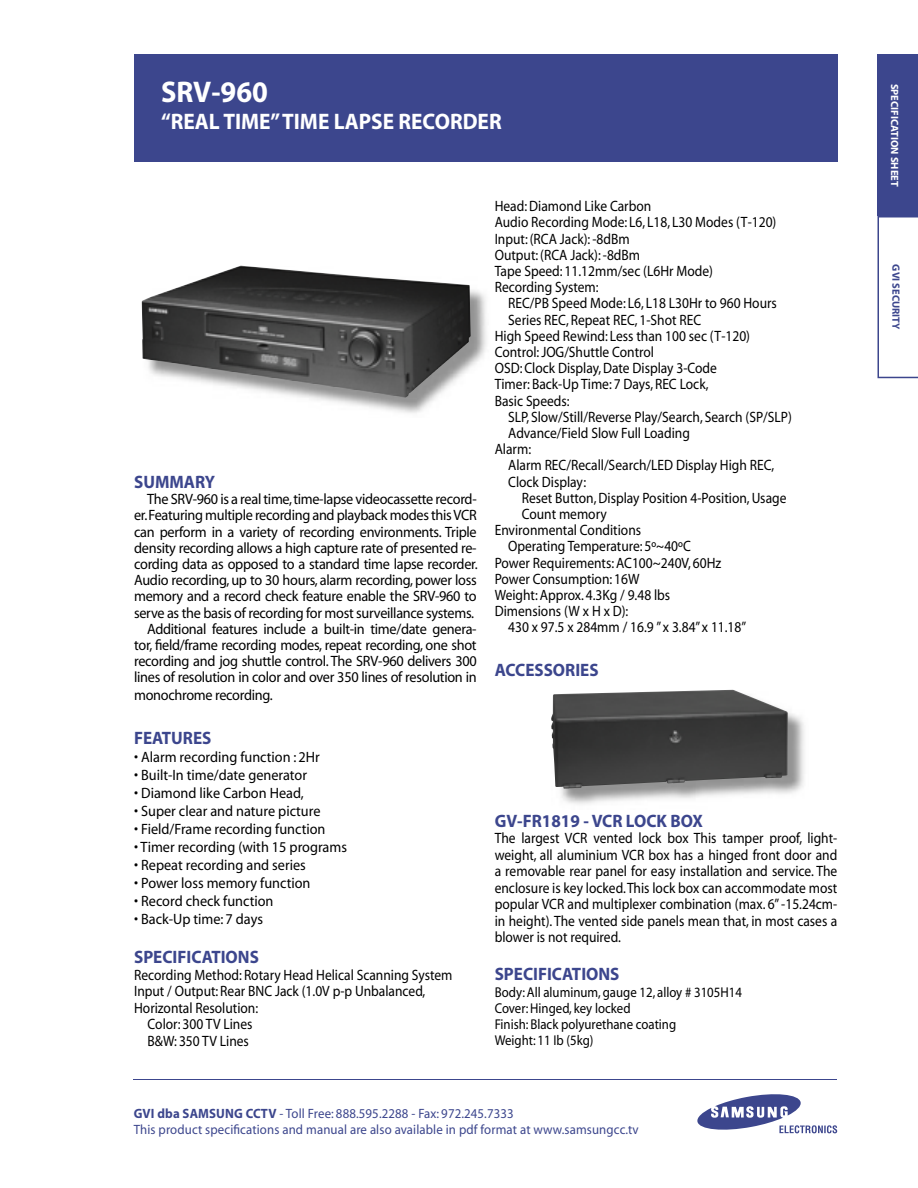
<style>
.page{position:relative;width:918px;height:1188px;background:#fff}
.page>*{position:absolute;margin:0;border:0;box-sizing:border-box;transform-origin:0 0}
.t1{font:700 30px "Myriad";color:#fff;scale:.95 1}
.t2{font:700 22.5px "Myriad";color:#fff;scale:.95 1}
.t3{font:700 18px "Myriad";color:#3c468d;scale:.95 1}
.t4{font:15px/16.5px "Myriad";color:#000;scale:.9 1}
.t5{font:15px/16.2px "Myriad";letter-spacing:-.02em;color:#000;text-align:right;scale:.95 1}
.t6{font:15px "Myriad";color:#000;scale:.95 1}
.t7{font:14.25px/16.2px "Myriad";color:#000;scale:.9 1}
.t8{font:13.5px/16.2px "Myriad";letter-spacing:.01em;color:#3c468d;scale:.95 1}
.t9{font:700 10.5px "Myriad";color:#fff}
.t10{font:700 10.5px "Myriad";color:#3c468d}
.s1{font-weight:700}
</style>
<div class="page">
<svg style="left:697px;top:1094px;width:140px;height:39px"></svg>
<hr style="left:134px;top:1080px;width:703px;height:1px;background:#3c468d">
<div style="left:878px;top:54px;width:40px;height:162px;background:#3c468d"></div>
<svg style="left:878px;top:216px;width:40px;height:162px"></svg>
<div style="left:134px;top:54px;width:703px;height:108px;background:#3c468d"></div>
<img style="left:311px;top:290px;width:176px;height:123px">
<img style="left:142px;top:266px;width:329px;height:132px">
<img style="left:560px;top:713px;width:244px;height:91px">
<img style="left:551px;top:690px;width:237px;height:99px">
<h1 class="t1" style="left:161px;top:76px;width:114px">SRV-960</h1>
<h2 class="t2" style="left:161px;top:110px;width:360px">“REAL TIME” TIME LAPSE RECORDER</h2>
<p class="t3" style="left:134px;top:473px;width:87px">SUMMARY</p>
<p class="t5" style="left:134px;top:492px;width:363px">The SRV-960 is a real time, time-lapse videocassette record&shy;er. Featuring multiple recording and playback modes this VCR can perform in a variety of recording environments. Triple density recording allows a high capture rate of presented re&shy;cording data as opposed to a standard time lapse recorder.<br>Audio recording, up to 30 hours, alarm recording, power loss memory and a record check feature enable the SRV-960 to serve as the basis of recording for most surveillance systems.<br>Additional features include a built-in time/date genera&shy;tor, field/frame recording modes, repeat recording, one shot recording and jog shuttle control. The SRV-960 delivers 300 lines of resolution in color and over 350 lines of resolution in</p>
<p class="t5" style="left:134px;top:688px;width:148px">monochrome recording.</p>
<p class="t3" style="left:134px;top:728px;width:83px">FEATURES</p>
<p class="t6" style="left:134px;top:749px;width:197px">• Alarm recording function : 2Hr</p>
<p class="t6" style="left:134px;top:767px;width:184px">• Built-In time/date generator</p>
<p class="t6" style="left:134px;top:785px;width:180px">• Diamond like Carbon Head,</p>
<p class="t6" style="left:134px;top:803px;width:198px">• Super clear and nature picture</p>
<p class="t6" style="left:134px;top:821px;width:203px">• Field/Frame recording function</p>
<p class="t6" style="left:134px;top:839px;width:226px">• Timer recording (with 15 programs</p>
<p class="t6" style="left:134px;top:857px;width:182px">• Repeat recording and series</p>
<p class="t6" style="left:134px;top:875px;width:187px">• Power loss memory function</p>
<p class="t6" style="left:134px;top:893px;width:148px">• Record check function</p>
<p class="t6" style="left:134px;top:911px;width:137px">• Back-Up time: 7 days</p>
<p class="t3" style="left:134px;top:948px;width:133px">SPECIFICATIONS</p>
<p class="t4" style="left:134px;top:967px;width:355px">Recording Method: Rotary Head Helical Scanning System</p>
<p class="t4" style="left:134px;top:984px;width:325px">Input / Output: Rear BNC Jack (1.0V p-p Unbalanced,</p>
<p class="t4" style="left:134px;top:1000px;width:139px">Horizontal Resolution:</p>
<p class="t4" style="left:148px;top:1017px;width:118px">Color: 300 TV Lines</p>
<p class="t4" style="left:148px;top:1033px;width:114px">B&amp;W: 350 TV Lines</p>
<p class="t4" style="left:495px;top:199px;width:315px">Head: Diamond Like Carbon<br>Audio Recording Mode: L6, L18, L30 Modes (T-120)<br>Input: (RCA Jack): -8dBm<br>Output: (RCA Jack): -8dBm<br>Tape Speed: 11.12mm/sec (L6Hr Mode)<br>Recording System:</p>
<p class="t4" style="left:508px;top:296px;width:300px">REC/PB Speed Mode: L6, L18 L30Hr to 960 Hours</p>
<p class="t4" style="left:508px;top:312px;width:216px">Series REC, Repeat REC, 1-Shot REC</p>
<p class="t4" style="left:495px;top:328px;width:285px">High Speed Rewind: Less than 100 sec (T-120)</p>
<p class="t4" style="left:495px;top:344px;width:179px">Control: JOG/Shuttle Control</p>
<p class="t4" style="left:495px;top:361px;width:248px">OSD: Clock Display, Date Display 3-Code</p>
<p class="t4" style="left:495px;top:377px;width:239px">Timer: Back-Up Time: 7 Days, REC Lock,</p>
<p class="t4" style="left:495px;top:393px;width:85px">Basic Speeds:</p>
<p class="t4" style="left:508px;top:409px;width:317px">SLP, Slow/Still/Reverse Play/Search, Search (SP/SLP)</p>
<p class="t4" style="left:508px;top:425px;width:203px">Advance/Field Slow Full Loading</p>
<p class="t4" style="left:495px;top:442px;width:42px">Alarm:</p>
<p class="t4" style="left:508px;top:458px;width:297px">Alarm REC/Recall/Search/LED Display High REC,</p>
<p class="t4" style="left:508px;top:474px;width:88px">Clock Display:</p>
<p class="t4" style="left:522px;top:490px;width:296px">Reset Button, Display Position 4-Position, Usage</p>
<p class="t4" style="left:522px;top:506px;width:96px">Count memory</p>
<p class="t4" style="left:495px;top:523px;width:164px">Environmental Conditions</p>
<p class="t4" style="left:508px;top:539px;width:204px">Operating Temperature: 5º~40ºC</p>
<p class="t4" style="left:495px;top:555px;width:253px">Power Requirements: AC100~240V, 60Hz</p>
<p class="t4" style="left:495px;top:571px;width:162px">Power Consumption: 16W</p>
<p class="t4" style="left:495px;top:587px;width:197px">Weight: Approx. 4.3Kg / 9.48 lbs</p>
<p class="t4" style="left:495px;top:604px;width:150px">Dimensions (W x H x D):</p>
<p class="t4" style="left:508px;top:620px;width:266px">430 x 97.5 x 284mm / 16.9 ” x 3.84” x 11.18”</p>
<p class="t3" style="left:495px;top:660px;width:111px">ACCESSORIES</p>
<p class="t3" style="left:495px;top:812px;width:221px">GV-FR1819 - VCR LOCK BOX</p>
<p class="t4" style="left:495px;top:831px;width:382px;text-align:justify">The largest VCR vented lock box This tamper proof, light&shy;weight, all aluminium VCR box has a hinged front door and a removable rear panel for easy installation and service. The enclosure is key locked. This lock box can accommodate most popular VCR and multiplexer combination (max. 6” -15.24cm&shy;in height). The vented side panels mean that, in most cases a blower is not required.</p>
<p class="t3" style="left:495px;top:965px;width:133px">SPECIFICATIONS</p>
<p class="t7" style="left:495px;top:984px;width:276px">Body: All aluminum, gauge 12, alloy # 3105H14<br>Cover: Hinged, key locked<br>Finish: Black polyurethane coating<br>Weight: 11 Ib (5kg)</p>
<p class="t8" style="left:134px;top:1106px;width:533px"><span class="s1">GVI dba SAMSUNG CCTV</span> - Toll Free: 888.595.2288 - Fax: 972.245.7333<br>This product specifications and manual are also available in pdf format at www.samsungcc.tv</p>
<p class="t9" style="left:900px;top:84px;width:104px;rotate:90deg">SPECIFICATION SHEET</p>
<p class="t10" style="left:901px;top:264px;width:67px;rotate:90deg">GVI SECURITY</p>
</div>
